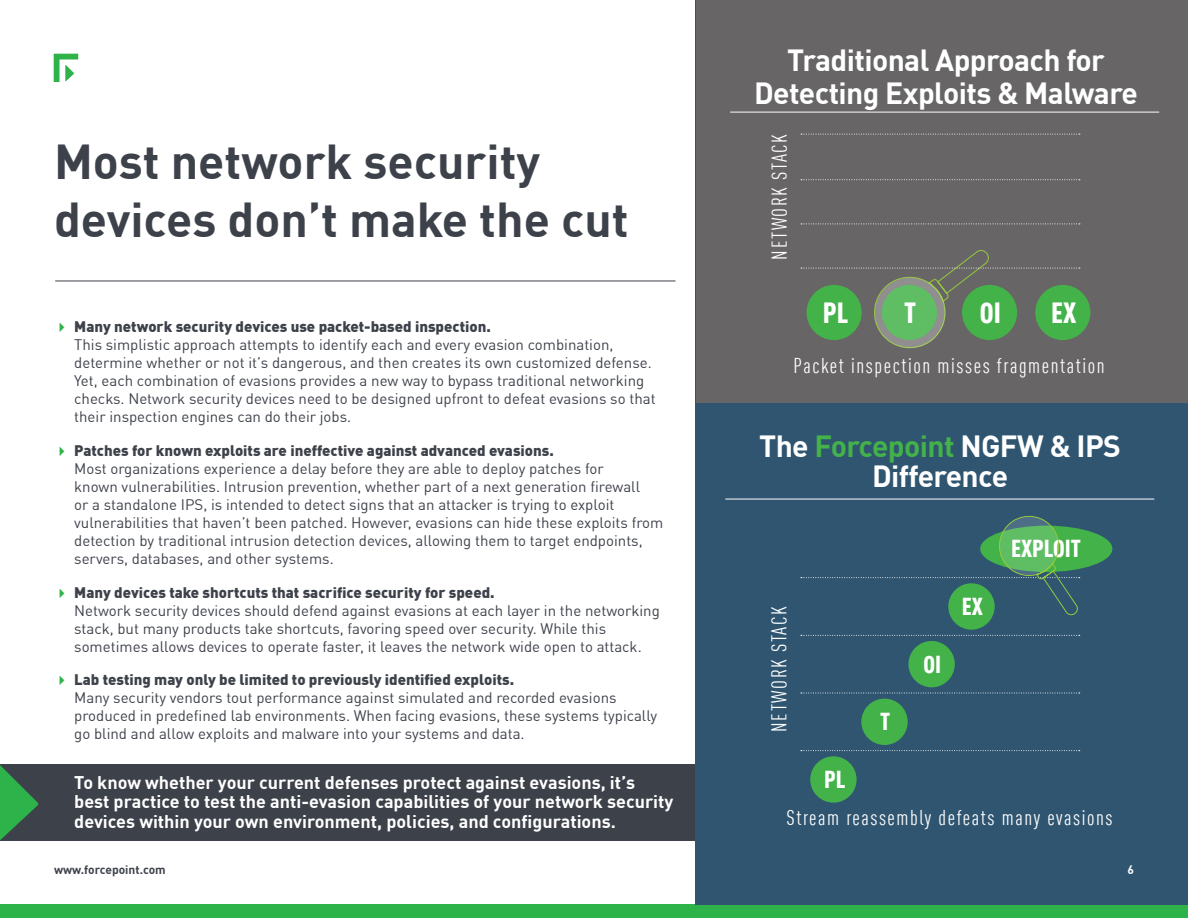
<style>
.page{position:relative;width:1188px;height:918px;background:#fff}
.page>*{position:absolute;margin:0;border:0;box-sizing:border-box;transform-origin:0 0}
.t1{font:700 48px/57.6px "DIN Offc Pro";color:#3d414a}
.t2{font:700 30px/33px "DIN Offc Pro";letter-spacing:-.02em;color:#fff;text-align:center}
.t3{font:900 condensed 28.5px "DIN Offc Pro";color:#fff}
.t4{font:900 condensed 24px "DIN Offc Pro";color:#fff}
.t5{font:condensed 21px "DIN Offc Pro";letter-spacing:.075em;color:#fff}
.t6{font:700 18px/19.5px "DIN Offc Pro";color:#fff}
.t7{font:15px/18px "DIN Offc Pro";color:#3d414a}
.t8{font:900 15px "DIN Offc Pro";color:#3d414a}
.t9{font:700 12px "DIN Offc Pro";color:#3d414a}
.t10{font:700 12px "DIN Offc Pro";color:#fff}
.s1{color:#43b249}
</style>
<div class="page">
<div style="left:0;top:904px;width:1188px;height:14px;background:#2db34a"></div>
<div style="left:0;top:764px;width:696px;height:77px;background:#3d414a"></div>
<div style="left:696px;top:0;width:492px;height:904px;background:#2f5571"></div>
<div style="left:697px;top:0;width:491px;height:403px;background:#676566"></div>
<hr style="left:55px;top:281px;width:621px;height:1px;background:#3d414a">
<svg style="left:54px;top:54px;width:24px;height:28px"></svg>
<div style="left:810px;top:756px;width:47px;height:47px;background:#43b249;border-radius:50%"></div>
<div style="left:861px;top:699px;width:47px;height:46px;background:#43b249;border-radius:50%"></div>
<div style="left:908px;top:641px;width:47px;height:46px;background:#43b249;border-radius:50%"></div>
<div style="left:1035px;top:285px;width:55px;height:55px;background:#43b249;border-radius:50%"></div>
<div style="left:948px;top:583px;width:47px;height:47px;background:#43b249;border-radius:50%"></div>
<div style="left:980px;top:526px;width:132px;height:46px;background:#43b249;border-radius:50%"></div>
<svg style="left:801px;top:750px;width:279px;height:1px"></svg>
<svg style="left:801px;top:693px;width:279px;height:1px"></svg>
<svg style="left:801px;top:635px;width:279px;height:1px"></svg>
<svg style="left:801px;top:516px;width:279px;height:101px"></svg>
<svg style="left:0;top:765px;width:38px;height:75px"></svg>
<hr style="left:730px;top:112px;width:429px;height:1px;background:#fff">
<hr style="left:725px;top:499px;width:429px;height:1px;background:#fff">
<svg style="left:801px;top:250px;width:279px;height:99px"></svg>
<svg style="left:801px;top:224px;width:279px;height:1px"></svg>
<svg style="left:801px;top:179px;width:279px;height:1px"></svg>
<svg style="left:801px;top:134px;width:279px;height:1px"></svg>
<h1 class="t1" style="left:54px;top:130px;width:576px">Most network security devices don’t make the cut</h1>
<p class="t8" style="left:74px;top:315px;width:418px">Many network security devices use packet-based inspection.</p>
<p class="t7" style="left:74px;top:335px;width:583px">This simplistic approach attempts to identify each and every evasion combination, determine whether or not it’s dangerous, and then creates its own customized defense.<br>Yet, each combination of evasions provides a new way to bypass traditional networking checks. Network security devices need to be designed upfront to defeat evasions so that their inspection engines can do their jobs.</p>
<p class="t8" style="left:74px;top:439px;width:481px">Patches for known exploits are ineffective against advanced evasions.</p>
<p class="t7" style="left:74px;top:459px;width:591px">Most organizations experience a delay before they are able to deploy patches for<br>known vulnerabilities. Intrusion prevention, whether part of a next generation firewall<br>or a standalone IPS, is intended to detect signs that an attacker is trying to exploit vulnerabilities that haven’t been patched. However, evasions can hide these exploits from detection by traditional intrusion detection devices, allowing them to target endpoints, servers, databases, and other systems.</p>
<p class="t8" style="left:74px;top:580px;width:422px">Many devices take shortcuts that sacrifice security for speed.</p>
<p class="t7" style="left:74px;top:600px;width:587px">Network security devices should defend against evasions at each layer in the networking stack, but many products take shortcuts, favoring speed over security. While this sometimes allows devices to operate faster, it leaves the network wide open to attack.</p>
<p class="t8" style="left:74px;top:668px;width:441px">Lab testing may only be limited to previously identified exploits.</p>
<p class="t7" style="left:74px;top:688px;width:584px">Many security vendors tout performance against simulated and recorded evasions produced in predefined lab environments. When facing evasions, these systems typically go blind and allow exploits and malware into your systems and data.</p>
<p class="t6" style="left:74px;top:772px;width:601px">To know whether your current defenses protect against evasions, it’s best practice to test the anti-evasion capabilities of your network security devices within your own environment, policies, and configurations.</p>
<p class="t9" style="left:54px;top:861px;width:113px">www.forcepoint.com</p>
<h2 class="t2" style="left:754px;top:42px;width:385px">Traditional Approach for<br>Detecting Exploits &amp; Malware</h2>
<h3 class="t5" style="left:765px;top:260px;width:127px;rotate:-90deg">NETWORK STACK</h3>
<h3 class="t3" style="left:823px;top:291px;width:27px">PL</h3>
<h3 class="t3" style="left:904px;top:291px;width:14px">T</h3>
<h3 class="t3" style="left:980px;top:291px;width:23px">OI</h3>
<h3 class="t3" style="left:1051px;top:291px;width:27px">EX</h3>
<h3 class="t5" style="left:793px;top:351px;width:313px">Packet inspection misses fragmentation</h3>
<h2 class="t2" style="left:759px;top:429px;width:363px;line-height:30px">The <span class="s1">Forcepoint</span> NGFW &amp; IPS<br>Difference</h2>
<h3 class="t5" style="left:765px;top:732px;width:127px;rotate:-90deg">NETWORK STACK</h3>
<h3 class="t4" style="left:824px;top:761px;width:23px">PL</h3>
<h3 class="t4" style="left:880px;top:704px;width:12px">T</h3>
<h3 class="t4" style="left:923px;top:646px;width:19px">OI</h3>
<h3 class="t4" style="left:962px;top:588px;width:23px">EX</h3>
<h3 class="t4" style="left:1011px;top:531px;width:71px">EXPLOIT</h3>
<h3 class="t5" style="left:787px;top:803px;width:328px">Stream reassembly defeats many evasions</h3>
<p class="t10" style="left:1127px;top:861px;width:8px">6</p>
</div>
